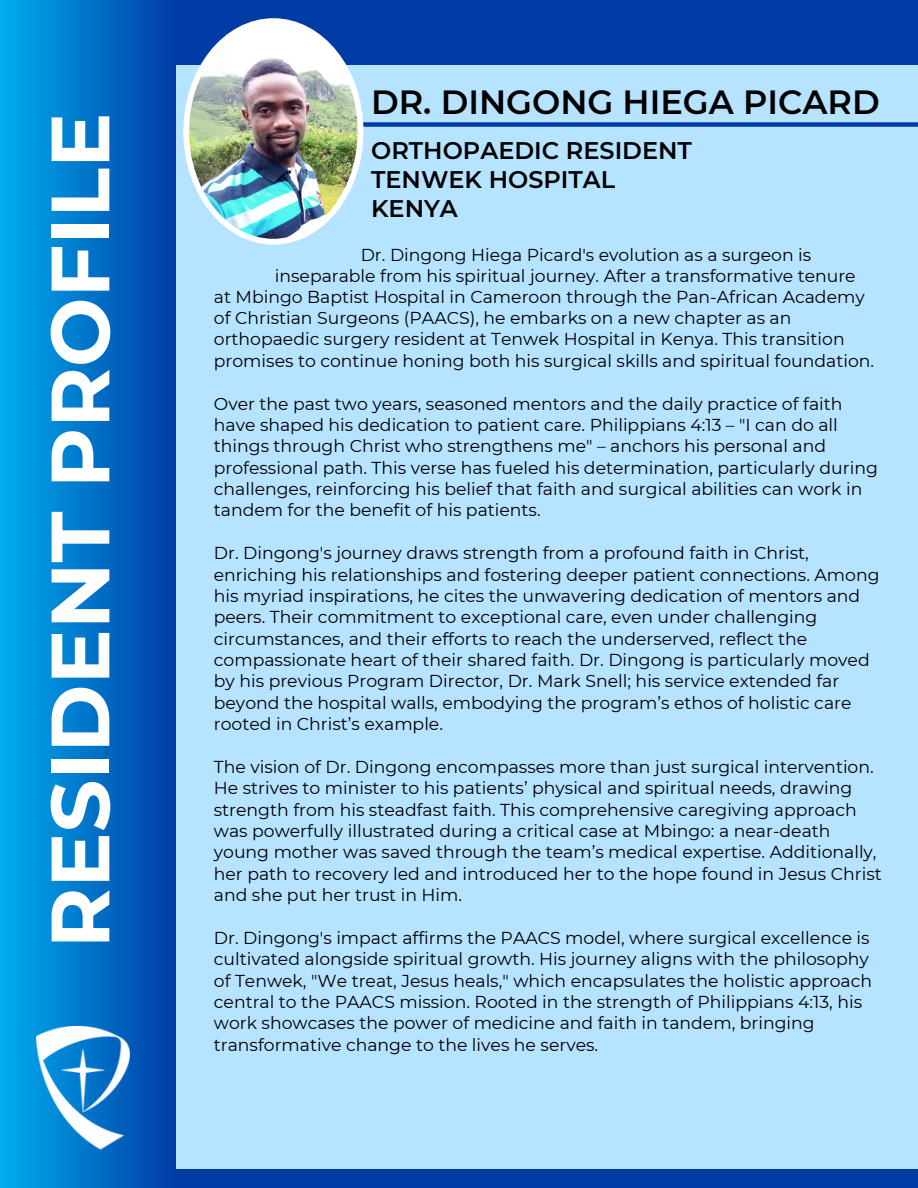
<style>
.page{position:relative;width:918px;height:1188px;background:#b6e3ff}
.page>*{position:absolute;margin:0;border:0;box-sizing:border-box;transform-origin:0 0}
.t1{font:700 82.5px "Montserrat";color:#fff}
.t2{font:600 33.45px "Montserrat";color:#000}
.t3{font:600 24px/29.2px "Montserrat";color:#000}
.t4{font:17.25px/21.3px "Montserrat";color:#000}
</style>
<div class="page">
<div style="left:353px;top:122px;width:565px;height:5px;background:#003ca5"></div>
<div style="left:166px;top:1170px;width:752px;height:18px;background:#003ca5"></div>
<div style="left:0;top:0;width:918px;height:65px;background:#003ca5"></div>
<div style="left:0;top:0;width:176px;height:1188px;background:linear-gradient(to right,#00adef,#003da6)"></div>
<img style="left:36px;top:1027px;width:93px;height:123px">
<img style="left:183px;top:18px;width:180px;height:227px">
<h1 class="t1" style="left:29px;top:948px;width:837px;rotate:-90deg">RESIDENT PROFILE</h1>
<h2 class="t2" style="left:371px;top:81px;width:510px">DR. DINGONG HIEGA PICARD</h2>
<h3 class="t3" style="left:371px;top:136px;width:322px">ORTHOPAEDIC RESIDENT<br>TENWEK HOSPITAL<br>KENYA</h3>
<p class="t4" style="left:275px;top:244px;width:582px;text-indent:86px">Dr. Dingong Hiega Picard's evolution as a surgeon is inseparable from his spiritual journey. After a transformative tenure</p>
<p class="t4" style="left:214px;top:286px;width:662px">at Mbingo Baptist Hospital in Cameroon through the Pan-African Academy of Christian Surgeons (PAACS), he embarks on a new chapter as an orthopaedic surgery resident at Tenwek Hospital in Kenya. This transition promises to continue honing both his surgical skills and spiritual foundation.</p>
<p class="t4" style="left:214px;top:393px;width:665px">Over the past two years, seasoned mentors and the daily practice of faith have shaped his dedication to patient care. Philippians 4:13 – "I can do all things through Christ who strengthens me" – anchors his personal and professional path. This verse has fueled his determination, particularly during challenges, reinforcing his belief that faith and surgical abilities can work in tandem for the benefit of his patients.</p>
<p class="t4" style="left:214px;top:542px;width:667px">Dr. Dingong's journey draws strength from a profound faith in Christ, enriching his relationships and fostering deeper patient connections. Among his myriad inspirations, he cites the unwavering dedication of mentors and peers. Their commitment to exceptional care, even under challenging circumstances, and their efforts to reach the underserved, reflect the compassionate heart of their shared faith. Dr. Dingong is particularly moved by his previous Program Director, Dr. Mark Snell; his service extended far beyond the hospital walls, embodying the program’s ethos of holistic care rooted in Christ’s example.</p>
<p class="t4" style="left:214px;top:756px;width:669px">The vision of Dr. Dingong encompasses more than just surgical intervention.<br>He strives to minister to his patients’ physical and spiritual needs, drawing strength from his steadfast faith. This comprehensive caregiving approach was powerfully illustrated during a critical case at Mbingo: a near-death young mother was saved through the team’s medical expertise. Additionally, her path to recovery led and introduced her to the hope found in Jesus Christ and she put her trust in Him.</p>
<p class="t4" style="left:214px;top:927px;width:660px">Dr. Dingong's impact affirms the PAACS model, where surgical excellence is cultivated alongside spiritual growth. His journey aligns with the philosophy of Tenwek, "We treat, Jesus heals," which encapsulates the holistic approach central to the PAACS mission. Rooted in the strength of Philippians 4:13, his work showcases the power of medicine and faith in tandem, bringing transformative change to the lives he serves.</p>
</div>
